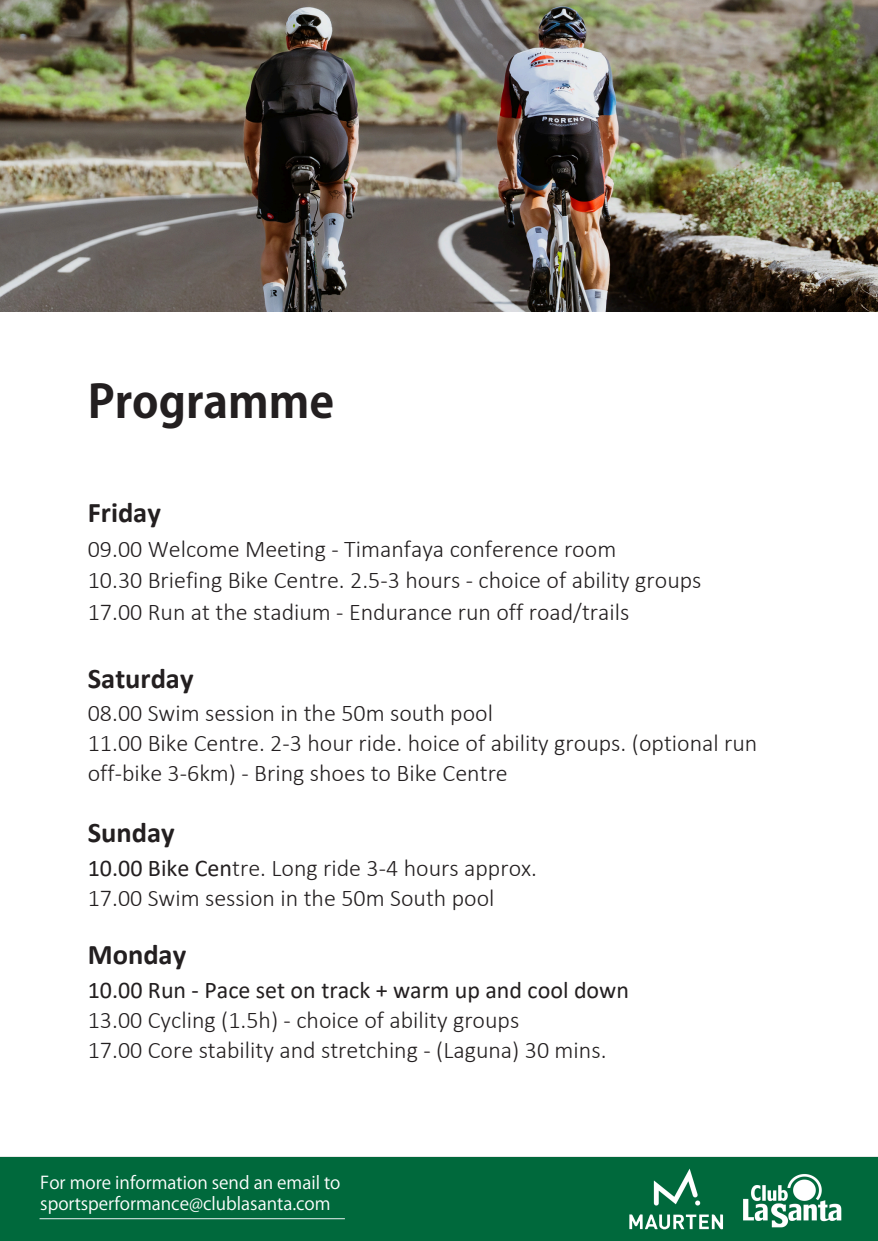
<style>
.page{position:relative;width:878px;height:1241px;background:#fff}
.page>*{position:absolute;margin:0;border:0;box-sizing:border-box;transform-origin:0 0}
.t1{font:700 45px "Koz Go Pr 6 N";color:#231f20}
.t2{font:700 28.5px "Calibri";color:#231f20}
.t3{font:300 24px/29.8px "Calibri";color:#231f20}
.t4{font:17.48px/20.4px "Koz Go Pr 6 N";color:#fff}
.s1{font-weight:400}
</style>
<div class="page">
<img style="left:0;top:0;width:878px;height:311px">
<img style="left:0;top:1156px;width:878px;height:85px">
<p class="t1" style="left:88px;top:379px;width:248px">Programme</p>
<h1 class="t2" style="left:88px;top:501px;width:75px">Friday</h1>
<h1 class="t3" style="left:88px;top:535px;width:615px;line-height:31.5px">09.00 Welcome Meeting - Timanfaya conference room<br>10.30 Briefing Bike Centre. 2.5-3 hours - choice of ability groups<br>17.00 Run at the stadium - Endurance run off road/trails</h1>
<h2 class="t2" style="left:88px;top:666px;width:107px">Saturday</h2>
<h2 class="t3" style="left:88px;top:700px;width:671px">08.00 Swim session in the 50m south pool<br>11.00 Bike Centre. 2-3 hour ride. hoice of ability groups. (optional run off-bike 3-6km) - Bring shoes to Bike Centre</h2>
<h2 class="t2" style="left:88px;top:821px;width:88px">Sunday</h2>
<h2 class="t3" style="left:88px;top:855px;width:451px"><span class="s1">10.00 Bike Cen</span>tre. Long ride 3-4 hours approx.<br>17.00 Swim session in the 50m South pool</h2>
<h2 class="t2" style="left:88px;top:943px;width:100px">Monday</h2>
<h2 class="t3" style="left:88px;top:977px;width:542px"><span class="s1">10.00 Run - Pace set on track + warm up and cool down<br></span>13.00 Cycling (1.5h) - choice of ability groups<br>17.00 Core stability and stretching - (Laguna) 30 mins.</h2>
<h2 class="t4" style="left:40px;top:1172px;width:302px">For more information send an email to sportsperformance@clublasanta.com</h2>
</div>
